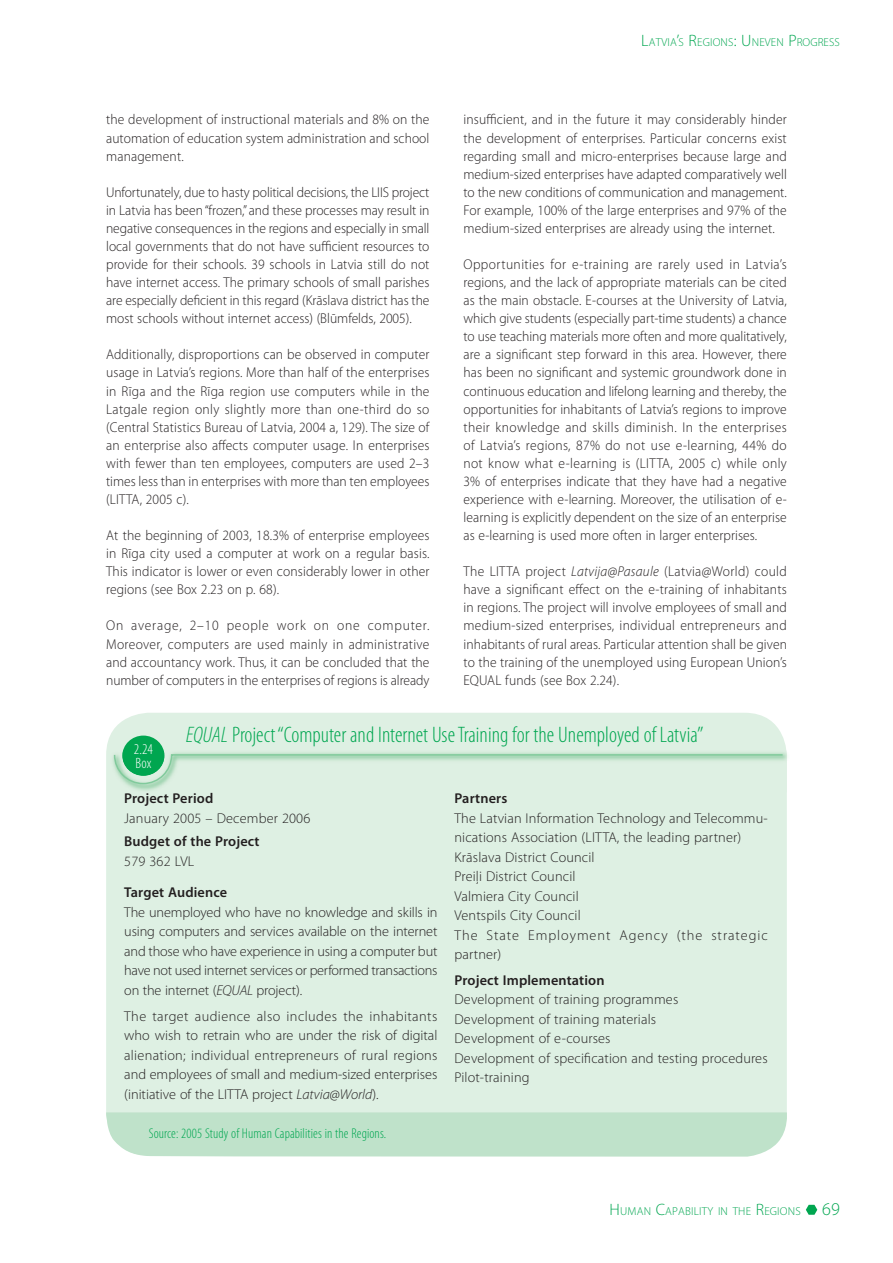
<style>
.page{position:relative;width:893px;height:1263px;background:#fff}
.page>*{position:absolute;margin:0;border:0;box-sizing:border-box;transform-origin:0 0}
.t1{font:300 condensed 22.5px "Myriad Pro";color:#00a650}
.t2{font:300 condensed 15px/13.5px "Myriad Pro";color:#fff}
.t3{font:300 14.25px/18px "Myriad Pro";letter-spacing:.01em;color:#231f20;text-align:justify;scale:.95 1}
.t4{font:300 14.25px/19.5px "Myriad Pro";letter-spacing:.01em;color:#231f20;text-align:justify}
.t5{font:600 14.25px "Myriad Pro";letter-spacing:.01em;color:#231f20}
.t6{font:300 condensed 14.25px "Myriad Pro";letter-spacing:.01em;color:#00a650}
.t7{font:300 11.55px "Myriad Pro";letter-spacing:.015em;color:#00a650}
.s1{font-size:16.5px}
.s2{font-style:italic}
.s3{font-size:18px}
</style>
<div class="page">
<svg style="left:805px;top:1205px;width:12px;height:10px"></svg>
<div style="left:106px;top:713px;width:680px;height:443px;background:#def0e3;border-radius:43px"></div>
<div style="left:122px;top:736px;width:42px;height:40px;background:#00a650;border-radius:50%"></div>
<img style="left:113px;top:750px;width:674px;height:42px">
<img style="left:122px;top:750px;width:42px;height:4px">
<svg style="left:114px;top:754px;width:668px;height:30px"></svg>
<div style="left:106px;top:1112px;width:681px;height:45px;background:#bfe2ca"></div>
<p class="t3" style="left:106px;top:112px;width:342px">the development of instructional materials and 8% on the automation of education system administration and school management.</p>
<p class="t3" style="left:106px;top:184px;width:342px">Unfortunately, due to hasty political decisions, the LIIS project in Latvia has been “frozen,” and these processes may result in negative consequences in the regions and especially in small local governments that do not have sufficient resources to provide for their schools. 39 schools in Latvia still do not have internet access. The primary schools of small parishes are especially deficient in this regard (Krāslava district has the most schools without internet access) (Blūmfelds, 2005).</p>
<p class="t3" style="left:106px;top:347px;width:342px">Additionally, disproportions can be observed in computer usage in Latvia’s regions. More than half of the enterprises in Rīga and the Rīga region use computers while in the Latgale region only slightly more than one-third do so (Central Statistics Bureau of Latvia, 2004 a, 129). The size of an enterprise also affects computer usage. In enterprises with fewer than ten employees, computers are used 2–3 times less than in enterprises with more than ten employees (LITTA, 2005 c).</p>
<p class="t3" style="left:106px;top:528px;width:342px">At the beginning of 2003, 18.3% of enterprise employees in Rīga city used a computer at work on a regular basis.<br>This indicator is lower or even considerably lower in other regions (see Box 2.23 on p. 68).</p>
<p class="t3" style="left:106px;top:618px;width:342px">On average, 2–10 people work on one computer.<br>Moreover, computers are used mainly in administrative and accountancy work. Thus, it can be concluded that the number of computers in the enterprises of regions is already</p>
<p class="t7" style="left:641px;top:38px;width:200px"><span class="s1">L</span>ATVIA<span class="s1">’</span>S <span class="s1">R</span>EGIONS<span class="s1">: U</span>NEVEN <span class="s1">P</span>ROGRESS</p>
<p class="t3" style="left:463px;top:112px;width:342px">insufficient, and in the future it may considerably hinder the development of enterprises. Particular concerns exist regarding small and micro-enterprises because large and medium-sized enterprises have adapted comparatively well to the new conditions of communication and management.<br>For example, 100% of the large enterprises and 97% of the medium-sized enterprises are already using the internet.</p>
<p class="t3" style="left:463px;top:257px;width:342px">Opportunities for e-training are rarely used in Latvia’s regions, and the lack of appropriate materials can be cited as the main obstacle. E-courses at the University of Latvia, which give students (especially part-time students) a chance to use teaching materials more often and more qualitatively, are a significant step forward in this area. However, there has been no significant and systemic groundwork done in continuous education and lifelong learning and thereby, the opportunities for inhabitants of Latvia’s regions to improve their knowledge and skills diminish. In the enterprises of Latvia’s regions, 87% do not use e-learning, 44% do not know what e-learning is (LITTA, 2005 c) while only 3% of enterprises indicate that they have had a negative experience with e-learning. Moreover, the utilisation of e&shy;learning is explicitly dependent on the size of an enterprise as e-learning is used more often in larger enterprises.</p>
<p class="t3" style="left:463px;top:564px;width:342px">The LITTA project <span class="s2">Latvija@Pasaule</span> (Latvia@World) could have a significant effect on the e-training of inhabitants in regions. The project will involve employees of small and medium-sized enterprises, individual entrepreneurs and inhabitants of rural areas. Particular attention shall be given to the training of the unemployed using European Union’s EQUAL funds (see Box 2.24).</p>
<h1 class="t1" style="left:186px;top:726px;width:519px"><span class="s2">EQUAL</span> Project “Computer and Internet Use Training for the Unemployed of Latvia”</h1>
<p class="t2" style="left:134px;top:744px;width:21px">2.24<br>Box</p>
<p class="t5" style="left:124px;top:793px;width:91px">Project Period</p>
<p class="t4" style="left:124px;top:809px;width:188px">January 2005 – December 2006</p>
<p class="t5" style="left:124px;top:836px;width:137px">Budget of the Project</p>
<p class="t4" style="left:124px;top:853px;width:71px">579 362 LVL</p>
<p class="t5" style="left:124px;top:887px;width:104px">Target Audience</p>
<p class="t4" style="left:124px;top:904px;width:315px">The unemployed who have no knowledge and skills in using computers and services available on the internet and those who have experience in using a computer but have not used internet services or performed transactions on the internet (<span class="s2">EQUAL</span> project).</p>
<p class="t4" style="left:124px;top:1008px;width:315px">The target audience also includes the inhabitants who wish to retrain who are under the risk of digital alienation; individual entrepreneurs of rural regions and employees of small and medium-sized enterprises (initiative of the LITTA project <span class="s2">Latvia@World</span>).</p>
<p class="t5" style="left:454px;top:793px;width:54px">Partners</p>
<p class="t4" style="left:454px;top:809px;width:315px;text-align:left">The Latvian Information Technology and Telecom mu&shy;nications Association (LITTA, the leading partner)<br>Krāslava District Council<br>Preiļi District Council<br>Valmiera City Council<br>Ventspils City Council<br>The State Employment Agency (the strategic partner)</p>
<p class="t5" style="left:454px;top:975px;width:152px">Project Implementation</p>
<p class="t4" style="left:454px;top:991px;width:315px;text-align:left">Development of training programmes<br>Development of training materials<br>Development of e-courses<br>Development of specification and testing proce dures Pilot-training</p>
<p class="t6" style="left:149px;top:1128px;width:239px">Source: 2005 Study of Human Capabilities in the Regions.</p>
<p class="t7" style="left:609px;top:1207px;width:232px"><span class="s1">H</span>UMAN <span class="s1">C</span>APABILITY IN THE <span class="s1">R</span>EGIONS <span class="s3">69</span></p>
</div>
